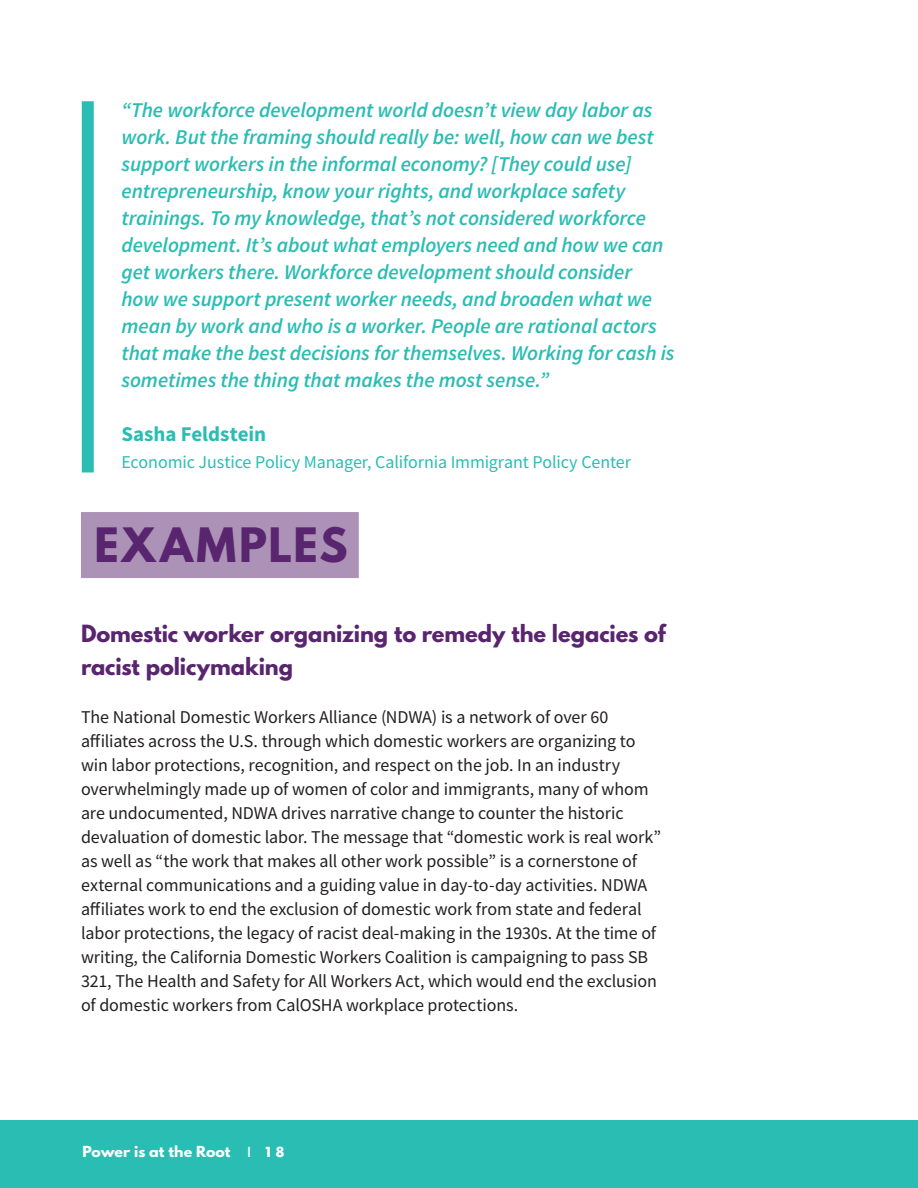
<style>
.page{position:relative;width:918px;height:1188px;background:#fff}
.page>*{position:absolute;margin:0;border:0;box-sizing:border-box;transform-origin:0 0}
.Highlight_Heading{font:700 42px "League Spartan";letter-spacing:.065em;color:#58256e}
.In_line_quote{font:italic 600 21px/27px "Source Sans Pro";letter-spacing:-.005em;color:#2abdb3}
.Heading_3{font:700 21px/33px "League Spartan";letter-spacing:-.005em;color:#58256e}
.in_line_quote_citati{font:700 21px "Source Sans Pro";color:#2abdb3}
.t1{font:18px/24px "Source Sans Pro";letter-spacing:-.005em;color:#231f20}
.in_line_quote_citati-2{font:18px "Source Sans Pro";letter-spacing:-.01em;color:#2abdb3}
.t2{font:700 13.5px "League Spartan";color:#fff;scale:1.05 1}
.s1{font-family:"Futura";font-weight:500}
.s2{font-family:"Futura"}
</style>
<div class="page">
<div style="left:0;top:1120px;width:918px;height:68px;background:#2abdb3"></div>
<div style="left:82px;top:101px;width:12px;height:371px;background:#2abdb3"></div>
<div style="left:81px;top:512px;width:278px;height:66px;background:#ac92b7"></div>
<p class="In_line_quote" style="left:122px;top:96px;width:555px">“The workforce development world doesn’t view day labor as work. But the framing should really be: well, how can we best support workers in the informal economy? [They could use] entrepreneurship, know your rights, and workplace safety trainings. To my knowledge, that’s not considered workforce development. It’s about what employers need and how we can get workers there. Workforce development should consider<br>how we support present worker needs, and broaden what we mean by work and who is a worker. People are rational actors that make the best decisions for themselves. Working for cash is sometimes the thing that makes the most sense.”</p>
<p class="in_line_quote_citati" style="left:122px;top:420px;width:146px">Sasha Feldstein</p>
<p class="in_line_quote_citati-2" style="left:122px;top:451px;width:511px">Economic Justice Policy Manager, California Immigrant Policy Center</p>
<p class="Highlight_Heading" style="left:94px;top:512px;width:255px">EXAMPLES</p>
<p class="Heading_3" style="left:81px;top:617px;width:586px">Domestic worker organizing to remedy the legacies of racist policymaking</p>
<p class="t1" style="left:81px;top:705px;width:582px">The National Domestic Workers Alliance (NDWA) is a network of over 60 affiliates across the U.S. through which domestic workers are organizing to win labor protections, recognition, and respect on the job. In an industry overwhelmingly made up of women of color and immigrants, many of whom are undocumented, NDWA drives narrative change to counter the historic devaluation of domestic labor. The message that “domestic work is real work” as well as “the work that makes all other work possible” is a cornerstone of external communications and a guiding value in day-to-day activities. NDWA affiliates work to end the exclusion of domestic work from state and federal labor protections, the legacy of racist deal-making in the 1930s. At the time of writing, the California Domestic Workers Coalition is campaigning to pass SB 321, The Health and Safety for All Workers Act, which would end the exclusion of domestic workers from CalOSHA workplace protections.</p>
<p class="t2" style="left:82px;top:1141px;width:194px">Power is at the Root <span class="s1">I</span> <span class="s2">1 8</span></p>
</div>
